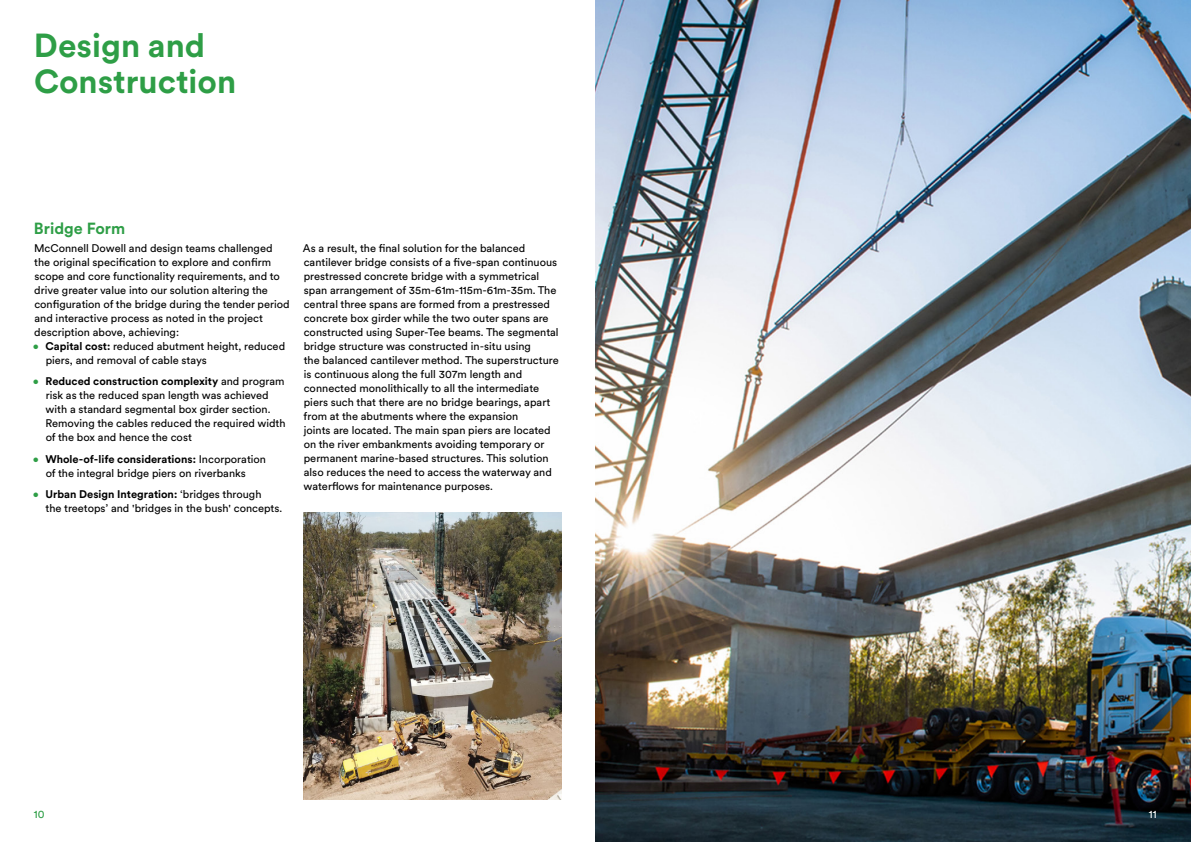
<style>
.page{position:relative;width:1191px;height:842px;background:#fff}
.page>*{position:absolute;margin:0;border:0;box-sizing:border-box;transform-origin:0 0}
.Page_Headings{font:700 33px/36px "Circular XX";color:#2e9e46}
._01_Section_Headings{font:700 16px "Circular XX";color:#2e9e46}
._00_Body__Circular_1{font:11px/14px "Circular XX";color:#000}
.Page_No_s{font:11px "Circular XX";color:#2e9e46}
.Page_No_s-2{font:11px "Circular XX";color:#fff}
.s1{color:#2e9e46}
.s2{font-weight:700}
</style>
<div class="page">
<img style="left:303px;top:512px;width:258px;height:287px">
<img style="left:595px;top:0;width:596px;height:842px">
<p class="Page_Headings" style="left:34px;top:26px;width:204px">Design and<br>Construction</p>
<p class="_01_Section_Headings" style="left:34px;top:217px;width:93px">Bridge Form</p>
<p class="_00_Body__Circular_1" style="left:34px;top:241px;width:257px">McConnell Dowell and design teams challenged the original specification to explore and confirm scope and core functionality requirements, and to drive greater value into our solution altering the configuration of the bridge during the tender period and interactive process as noted in the project description above, achieving:</p>
<p class="_00_Body__Circular_1" style="left:46px;top:339px;width:241px;text-indent:-13px"><span class="s1">•</span> <span class="s2">Capital cost:</span> reduced abutment height, reduced piers, and removal of cable stays</p>
<p class="_00_Body__Circular_1" style="left:46px;top:374px;width:241px;text-indent:-13px"><span class="s1">•</span> <span class="s2">Reduced construction complexity</span> and program risk as the reduced span length was achieved with a standard segmental box girder section.<br>Removing the cables reduced the required width of the box and hence the cost</p>
<p class="_00_Body__Circular_1" style="left:46px;top:451px;width:222px;text-indent:-13px"><span class="s1">•</span> <span class="s2">Whole-of-life considerations:</span> Incorporation of the integral bridge piers on riverbanks</p>
<p class="_00_Body__Circular_1" style="left:46px;top:486px;width:238px;text-indent:-13px"><span class="s1">•</span> <span class="s2">Urban Design Integration:</span> ‘bridges through<br>the treetops’ and 'bridges in the bush' concepts.</p>
<p class="_00_Body__Circular_1" style="left:303px;top:241px;width:257px">As a result, the final solution for the balanced cantilever bridge consists of a five-span continuous prestressed concrete bridge with a symmetrical span arrangement of 35m-61m-115m-61m-35m. The central three spans are formed from a prestressed concrete box girder while the two outer spans are constructed using Super-Tee beams. The segmental bridge structure was constructed in-situ using<br>the balanced cantilever method. The superstructure is continuous along the full 307m length and connected monolithically to all the intermediate piers such that there are no bridge bearings, apart from at the abutments where the expansion<br>joints are located. The main span piers are located on the river embankments avoiding temporary or permanent marine-based structures. This solution also reduces the need to access the waterway and waterflows for maintenance purposes.</p>
<p class="Page_No_s" style="left:34px;top:807px;width:12px">10</p>
<p class="Page_No_s-2" style="left:1148px;top:807px;width:9px">11</p>
</div>
